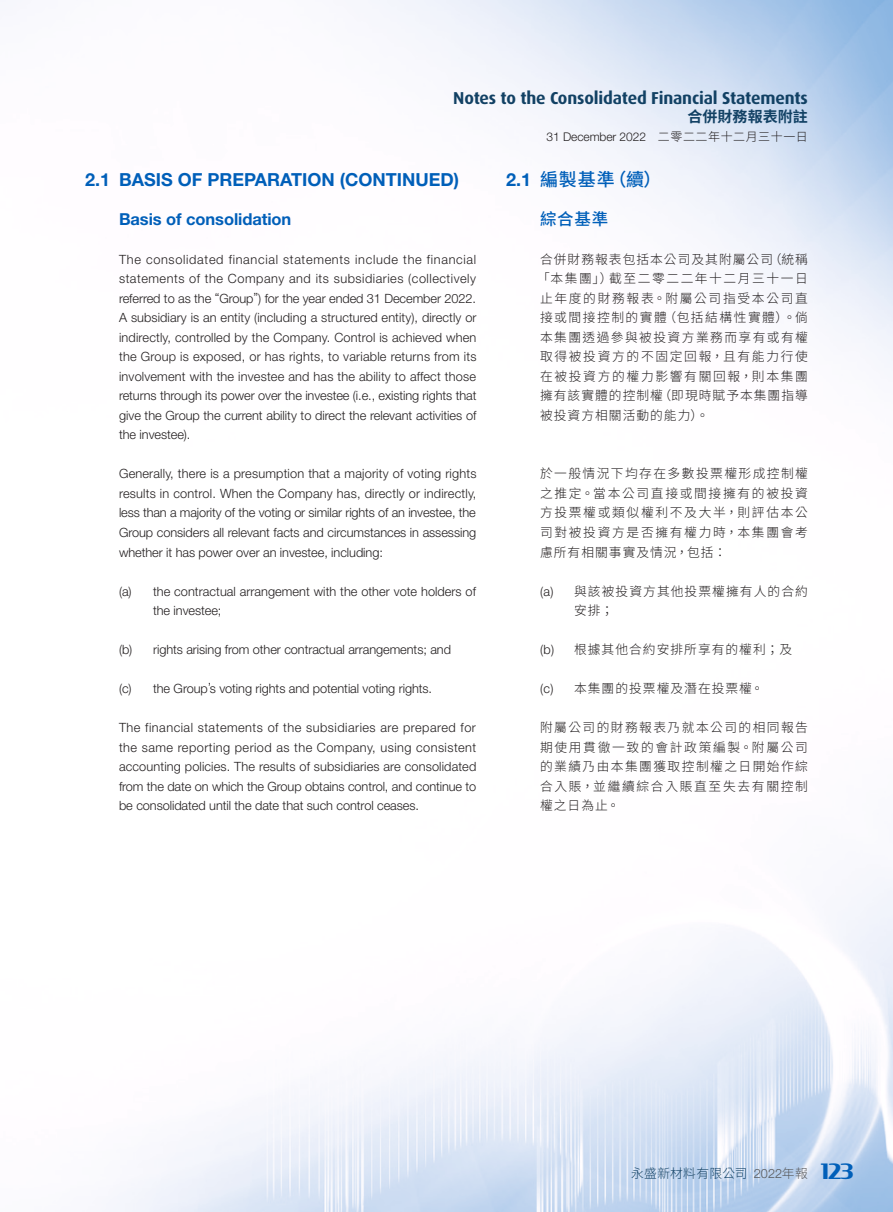
<style>
.page{position:relative;width:893px;height:1212px;background:#fff}
.page>*{position:absolute;margin:0;border:0;box-sizing:border-box;transform-origin:0 0}
.Heading_1{font:700 18px "Helvetica Neue LT Std";color:#005fb9}
.C_Heading_1{font:500 18px "Source Han Sans TC";color:#005fb9}
.t1{font:700 17.25px "Dax";letter-spacing:-.01em;color:#124164}
.Heading_2{font:700 16.5px "Helvetica Neue LT Std";letter-spacing:-.005em;color:#005fb9}
.C_Heading_2{font:500 16.5px "Source Han Sans TC";color:#005fb9}
.t2{font:700 15px "Source Han Sans TC";letter-spacing:.005em;color:#124164}
.Body_Text{font:300 12.75px/19.5px "Helvetica Neue LT Std";letter-spacing:-.005em;color:#231f20;text-align:justify}
.C_Body_Text{font:300 12.75px/19.5px "Source Han Sans TC";letter-spacing:.085em;color:#231f20;text-align:justify}
.t3{font:300 12.75px "Source Han Sans TC";letter-spacing:.02em;color:#124164}
.t4{font:300 12px "Helvetica Neue LT Std";letter-spacing:-.005em;color:#231f20}
.s1{font-family:"Source Han Sans TC"}
.s2{font-family:"Helvetica Neue LT Std";font-weight:700}
.s3{font-family:"Helvetica Neue LT Std"}
.s4{font-family:"Helvetica Neue LT Std";color:#57585a}
.s5{color:#57585a}
.s6{font-family:"Condor";font-weight:700;font-size:21px;color:#005fb9}
</style>
<div class="page">
<img style="left:109px;top:0;width:784px;height:1212px">
<h2 class="t1" style="left:453px;top:88px;width:356px">Notes to the Consolidated Financial Statements</h2>
<p class="t2" style="left:687px;top:108px;width:122px">合併財務報表附註</p>
<p class="t4" style="left:546px;top:130px;width:263px">31 December 2022<span class="s1">　二零二二年十二月三十一日</span></p>
<p class="Heading_1" style="left:85px;top:168px;width:376px">2.1 BASIS OF PREPARATION (CONTINUED)</p>
<p class="Heading_2" style="left:119px;top:209px;width:174px">Basis of consolidation</p>
<p class="Body_Text" style="left:119px;top:249px;width:359px">The consolidated financial statements include the financial statements of the Company and its subsidiaries (collectively referred to as the “Group”) for the year ended 31 December 2022.<br>A subsidiary is an entity (including a structured entity), directly or indirectly, controlled by the Company. Control is achieved when the Group is exposed, or has rights, to variable returns from its involvement with the investee and has the ability to affect those returns through its power over the investee (i.e., existing rights that give the Group the current ability to direct the relevant activities of the investee).</p>
<p class="Body_Text" style="left:119px;top:464px;width:359px">Generally, there is a presumption that a majority of voting rights results in control. When the Company has, directly or indirectly, less than a majority of the voting or similar rights of an investee, the Group considers all relevant facts and circumstances in assessing whether it has power over an investee, including:</p>
<p class="Body_Text" style="left:153px;top:581px;width:324px;text-indent:-34px">(a) the contractual arrangement with the other vote holders of the investee;</p>
<p class="Body_Text" style="left:119px;top:639px;width:333px">(b) rights arising from other contractual arrangements; and</p>
<p class="Body_Text" style="left:119px;top:678px;width:315px">(c) the Group’s voting rights and potential voting rights.</p>
<p class="Body_Text" style="left:119px;top:717px;width:359px">The financial statements of the subsidiaries are prepared for the same reporting period as the Company, using consistent accounting policies. The results of subsidiaries are consolidated from the date on which the Group obtains control, and continue to be consolidated until the date that such control ceases.</p>
<p class="C_Heading_1" style="left:506px;top:169px;width:157px"><span class="s2">2.1</span> 編製基準（續）</p>
<p class="C_Heading_2" style="left:540px;top:210px;width:70px">綜合基準</p>
<p class="C_Body_Text" style="left:537px;top:250px;width:272px">合併財務報表包括本公司及其附屬公司（統稱「本集團」）截至二零二二年十二月三十一日止年度的財務報表。附屬公司指受本公司直接或間接控制的實體（包括結構性實體）。倘本集團透過參與被投資方業務而享有或有權取得被投資方的不固定回報，且有能力行使在被投資方的權力影響有關回報，則本集團擁有該實體的控制權（即現時賦予本集團指導被投資方相關活動的能力）。</p>
<p class="C_Body_Text" style="left:540px;top:464px;width:269px">於一般情況下均存在多數投票權形成控制權之推定。當本公司直接或間接擁有的被投資方投票權或類似權利不及大半，則評估本公司對被投資方是否擁有權力時，本集團會考慮所有相關事實及情況，包括：</p>
<p class="C_Body_Text" style="left:574px;top:581px;width:235px;text-indent:-34px"><span class="s3">(a)</span> 與該被投資方其他投票權擁有人的合約安排；</p>
<p class="C_Body_Text" style="left:540px;top:640px;width:254px"><span class="s3">(b)</span> 根據其他合約安排所享有的權利；及</p>
<p class="C_Body_Text" style="left:540px;top:679px;width:225px"><span class="s3">(c)</span> 本集團的投票權及潛在投票權。</p>
<p class="C_Body_Text" style="left:540px;top:718px;width:269px">附屬公司的財務報表乃就本公司的相同報告期使用貫徹一致的會計政策編製。附屬公司的業績乃由本集團獲取控制權之日開始作綜合入賬，並繼續綜合入賬直至失去有關控制權之日為止。</p>
<p class="t3" style="left:631px;top:1166px;width:224px">永盛新材料有限公司 <span class="s4">2022</span><span class="s5">年報</span> <span class="s6">123</span></p>
</div>
